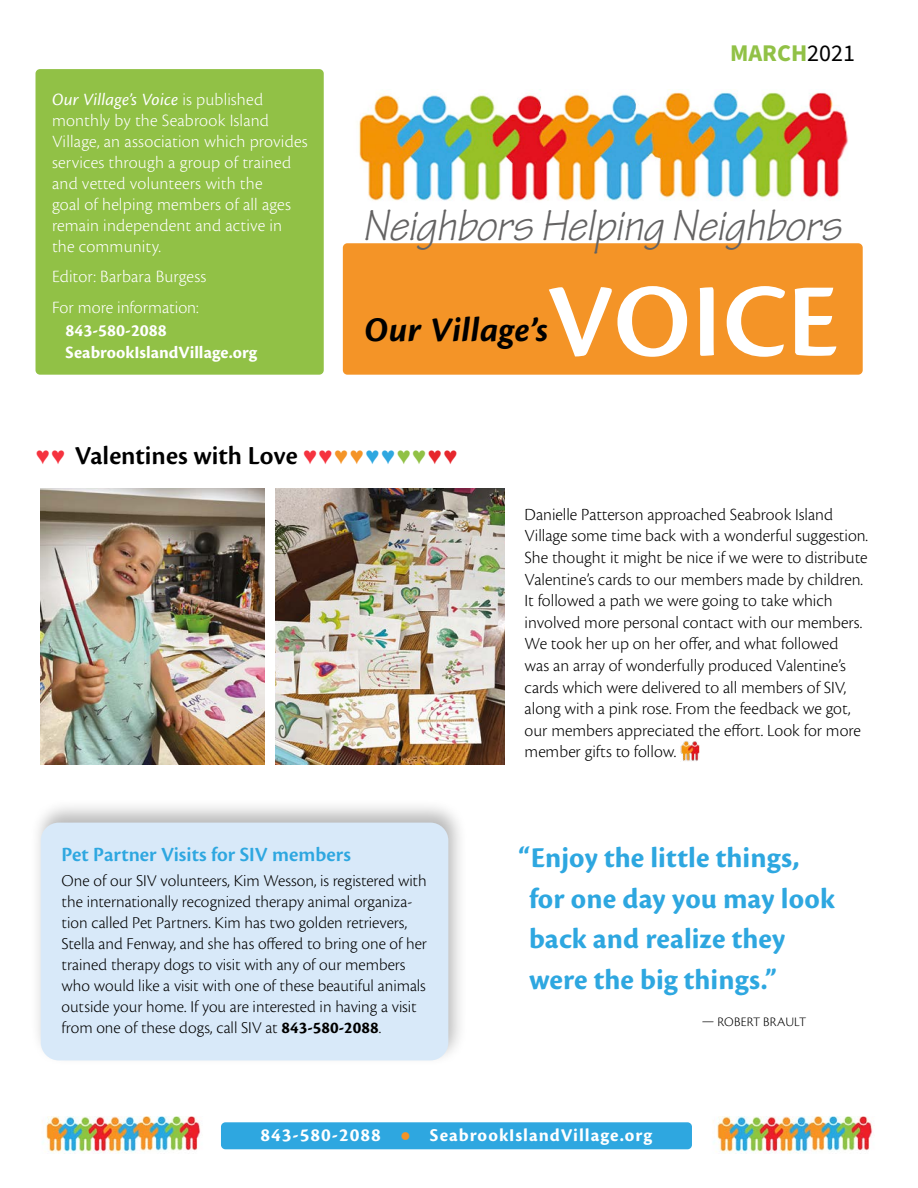
<style>
.page{position:relative;width:918px;height:1188px;background:#fff}
.page>*{position:absolute;margin:0;border:0;box-sizing:border-box;transform-origin:0 0}
.Mast__Newsletter{font:600 108px "Cronos Pro";letter-spacing:.01em;color:#fff}
.Body_flush{font:italic 46.5px "Tekton Pro";color:#646363}
.Mast__title__Our_Vil{font:italic 700 36px "Cronos Pro";letter-spacing:.01em;color:#000}
.Quote_blue{font:700 30px/40.5px "Cronos Pro";color:#2ea7e0}
.Article_title01{font:600 27px "Cronos Pro";color:#000}
.Mast__date{font:700 24px "Source Sans Pro";color:#91c146}
.Article_title02{font:600 21px "Cronos Pro";color:#2ea7e0}
.t1{font:700 18.75px "Cronos Pro";letter-spacing:.055em;color:#fff}
.Body_flush-2{font:300 18px/21px "Cronos Pro";letter-spacing:.01em;color:#fff}
.Body_flush-3{font:700 18px "Cronos Pro";color:#fff}
.Body_flush-4{font:300 17.7px/21.6px "Cronos Pro";color:#000}
.Body_flush-5{font:300 17.25px/21px "Cronos Pro";color:#000}
.Quote_blue-2{font:300 13.5px "Cronos Pro";letter-spacing:.01em;color:#000}
.s1{font-weight:400;font-style:italic}
.s2{font-weight:400;color:#000}
.s3{font-family:"Arial";font-weight:400;font-size:22.5px;color:#f5333f}
.s4{font-family:"Arial";font-weight:400;font-size:22.5px;color:#f49427}
.s5{font-family:"Arial";font-weight:400;font-size:22.5px;color:#2ea7e0}
.s6{font-family:"Arial";font-weight:400;font-size:22.5px;color:#91c146}
.s7{font-family:"Arial";font-weight:400;font-size:22.5px;color:#e6272d}
.s8{font-weight:700}
.s9{font-size:19.5px}
.s10{color:#f49427}
</style>
<div class="page">
<div style="left:343px;top:243px;width:520px;height:132px;background:#f49427;border-radius:4px"></div>
<img style="left:42px;top:1116px;width:159px;height:38px">
<div style="left:221px;top:1122px;width:471px;height:27px;background:#2ea7e0;border-radius:4px"></div>
<img style="left:713px;top:1116px;width:160px;height:37px">
<div style="left:36px;top:69px;width:288px;height:306px;background:#91c146;border-radius:4px"></div>
<div style="left:30px;top:798px;width:438px;height:269px;background:#000;opacity:.28"></div>
<div style="left:41px;top:823px;width:407px;height:237px;background:#d8e9f9;border-radius:18px"></div>
<img style="left:359px;top:91px;width:489px;height:110px">
<img style="left:680px;top:741px;width:19px;height:20px">
<img style="left:41px;top:488px;width:223px;height:276px">
<img style="left:275px;top:488px;width:229px;height:276px">
<p class="Body_flush-2" style="left:52px;top:89px;width:257px"><span class="s1">Our Village’s Voice</span> is published monthly by the Seabrook Island<br>Village, an association which provides services through a group of trained and vetted volunteers with the<br>goal of helping members of all ages remain independent and active in the community.</p>
<p class="Body_flush-2" style="left:52px;top:266px;width:156px">Editor: Barbara Burgess</p>
<p class="Body_flush-2" style="left:52px;top:297px;width:148px">For more information:</p>
<p class="Body_flush-3" style="left:66px;top:320px;width:103px">843-580-2088</p>
<p class="Body_flush-3" style="left:66px;top:342px;width:193px">SeabrookIslandVillage.org</p>
<p class="Mast__date" style="left:730px;top:36px;width:126px">MARCH<span class="s2">2021</span></p>
<p class="Body_flush" style="left:363px;top:199px;width:480px">Neighbors Helping Neighbors</p>
<p class="Mast__Newsletter" style="left:547px;top:260px;width:293px">VOICE</p>
<p class="Mast__title__Our_Vil" style="left:364px;top:309px;width:186px">Our Village’s</p>
<p class="Article_title01" style="left:36px;top:440px;width:423px"><span class="s3">♥♥</span> Valentines with Love <span class="s3">♥♥</span><span class="s4">♥♥</span><span class="s5">♥♥</span><span class="s6">♥♥</span><span class="s7">♥♥</span></p>
<p class="Article_title02" style="left:62px;top:842px;width:291px">Pet Partner Visits for SIV members</p>
<p class="Body_flush-5" style="left:62px;top:870px;width:367px">One of our SIV volunteers, Kim Wesson, is registered with the internationally recognized therapy animal organiza&shy;tion called Pet Partners. Kim has two golden retrievers, Stella and Fenway, and she has offered to bring one of her trained therapy dogs to visit with any of our members who would like a visit with one of these beautiful animals outside your home. If you are interested in having a visit from one of these dogs, call SIV at <span class="s8">843-580-2088</span>.</p>
<p class="Body_flush-4" style="left:525px;top:503px;width:345px">Danielle Patterson approached Seabrook Island Village some time back with a wonderful suggestion.<br>She thought it might be nice if we were to distribute Valentine’s cards to our members made by children.<br>It followed a path we were going to take which involved more personal contact with our members.<br>We took her up on her offer, and what followed<br>was an array of wonderfully produced Valentine’s cards which were delivered to all members of SIV, along with a pink rose. From the feedback we got, our members appreciated the effort. Look for more member gifts to follow.</p>
<p class="Quote_blue" style="left:529px;top:838px;width:307px;text-indent:-10px">“Enjoy the little things, for one day you may look back and realize they were the big things.”</p>
<p class="Quote_blue-2" style="left:702px;top:1014px;width:106px">— ROBERT BRAULT</p>
<p class="t1" style="left:260px;top:1125px;width:393px"><span class="s9">843-580-2088</span> <span class="s10">●</span> SeabrookIslandVillage.org</p>
</div>
